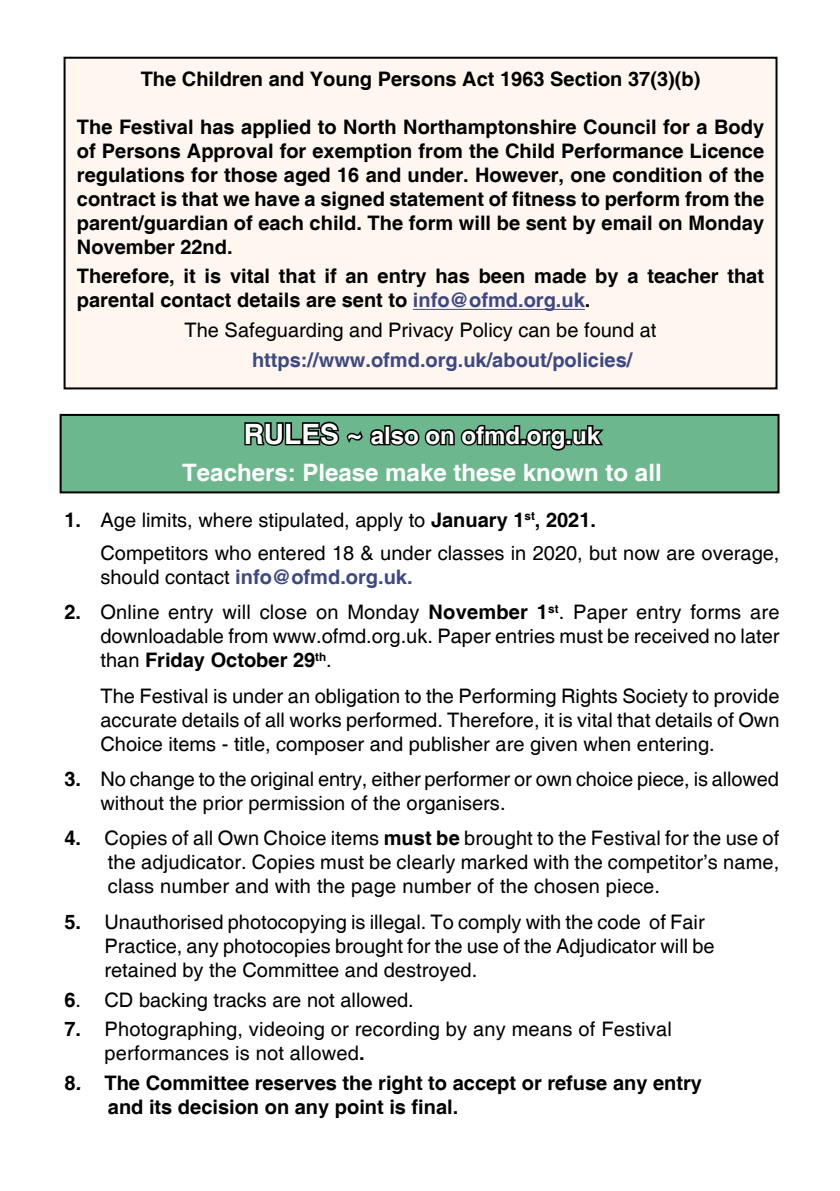
<style>
.page{position:relative;width:840px;height:1191px;background:#fff}
.page>*{position:absolute;margin:0;border:0;box-sizing:border-box;transform-origin:0 0}
.t1{font:700 24px/36.6px "Helvetica";color:#fff;text-align:center}
.t2{font:20px/24px "Helvetica";color:#000}
.t3{font:700 20px/24px "Helvetica";color:#000}
.t4{font:700 20px "Helvetica";color:#3e4981}
.s1{color:#3e4981}
.s2{font-size:28px}
.s3{font-weight:700}
.s4{font-weight:400;color:#000}
.s5{font-style:italic}
</style>
<div class="page">
<div style="left:61px;top:415px;width:717px;height:77px;background:#6cb78d"></div>
<div style="left:60px;top:414px;width:719px;height:79px;border:2px solid #000"></div>
<div style="left:64px;top:58px;width:712px;height:330px;background:#fff6f0"></div>
<hr style="left:412px;top:309px;width:172px;height:1px;background:#3e4981">
<div style="left:63px;top:57px;width:714px;height:332px;border:2px solid #000"></div>
<svg style="left:244px;top:421px;width:360px;height:30px"></svg>
<p class="t3" style="left:141px;top:68px;width:561px">The Children and Young Persons Act 1963 Section 37(3)(b)</p>
<p class="t3" style="left:77px;top:116px;width:688px;text-align:justify">The Festival has applied to North Northamptonshire Council for a Body of Persons Approval for exemption from the Child Performance Licence regulations for those aged 16 and under. However, one condition of the contract is that we have a signed statement of fitness to perform from the parent/guardian of each child. The form will be sent by email on Monday November 22nd.</p>
<p class="t3" style="left:77px;top:265px;width:688px">Therefore, it is vital that if an entry has been made by a teacher that parental contact details are sent to <span class="s1">info@ofmd.org.uk</span>.</p>
<p class="t2" style="left:184px;top:319px;width:473px">The Safeguarding and Privacy Policy can be found at</p>
<p class="t4" style="left:252px;top:347px;width:381px">https://www.ofmd.org.uk/about/policies/</p>
<p class="t1" style="left:182px;top:418px;width:480px"><span class="s2">RULES ~</span> also on ofmd.org.uk<br>Teachers: Please make these known to all</p>
<p class="t2" style="left:100px;top:504px;width:680px;line-height:33px;text-indent:-36px"><span class="s3">1.</span> Age limits, where stipulated, apply to <span class="s3">January 1</span><sup>st</sup><span class="s3">, 2021.<br></span>Competitors who entered 18 &amp; under classes in 2020, but now are overage,</p>
<p class="t4" style="left:100px;top:564px;width:313px"><span class="s4">should contact</span> info@ofmd.org.uk.</p>
<p class="t2" style="left:100px;top:601px;width:680px;text-align:justify;text-indent:-36px"><span class="s3">2.</span> Online entry will close on Monday <span class="s3">November 1</span><sup>st</sup>. Paper entry forms are downloadable from www.ofmd.org.uk. Paper entries must be received no later than <span class="s3">Friday October 29</span><sup>th</sup>.</p>
<p class="t2" style="left:100px;top:684px;width:680px;text-align:justify">The Festival is under an obligation to the Performing Rights Society to provide accurate details of all works performed. Therefore, it is vital that details of Own Choice items - title, composer and publisher are given when entering.</p>
<p class="t2" style="left:100px;top:768px;width:679px;text-indent:-36px"><span class="s3">3.</span> No change to the original entry, either performer or own choice piece, is allowed without the prior permission of the organisers.</p>
<p class="t2" style="left:108px;top:827px;width:672px;text-align:justify;text-indent:-43px"><span class="s3">4.</span> Copies of all Own Choice items <span class="s3">must be</span> brought to the Festival for the use of the adjudicator. Copies must be clearly marked with the competitor’s name, class number and with the page number of the chosen piece.</p>
<p class="t2" style="left:104px;top:910px;width:611px;text-indent:-40px"><span class="s3">5.</span> Unauthorised photocopying is illegal. To comply with the code of Fair<br>Practice, any photocopies brought for the use of the Adjudicator will be retained by the Committee and destroyed.</p>
<p class="t2" style="left:64px;top:988px;width:350px"><span class="s3">6</span>. CD backing tracks are not allowed.</p>
<p class="t2" style="left:104px;top:1018px;width:568px;text-indent:-40px"><span class="s3">7.</span> Photographing, videoing or recording by any means of Festival performances is not allowed<span class="s3">.</span></p>
<p class="t3" style="left:108px;top:1071px;width:595px;text-indent:-43px">8<span class="s5">.</span> The Committee reserves the right to accept or refuse any entry and its decision on any point is final.</p>
</div>
